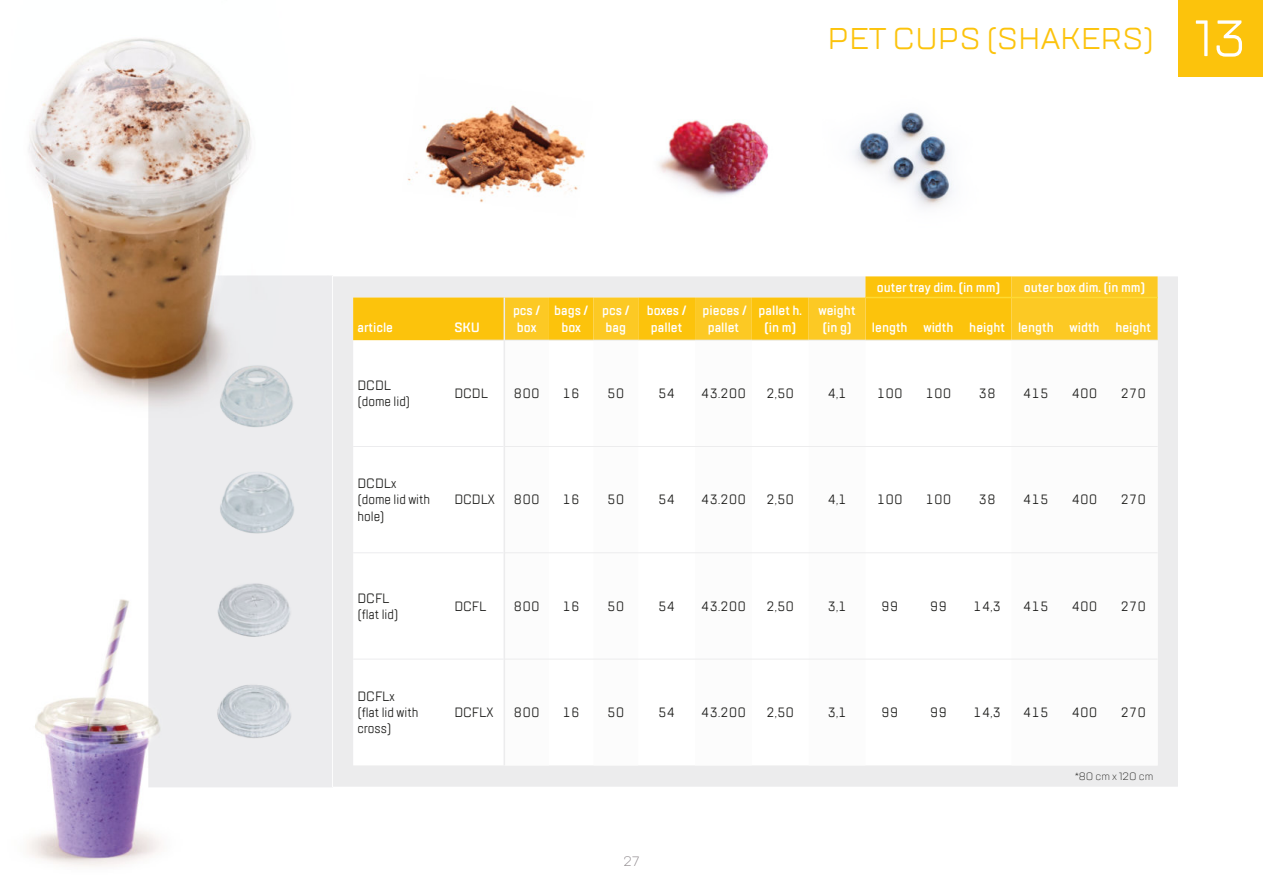
<style>
.page{position:relative;width:1263px;height:893px;background:#fff}
.page>*{position:absolute;margin:0;border:0;box-sizing:border-box;transform-origin:0 0}
.t1{font:30px "TT Lakes";color:#fcc30c}
.t2{font:13.5px/16.2px "TT Lakes Condensed";color:#1d1d1b}
.t3{font:600 13.5px/16.2px "TT Lakes Condensed";color:#fff;text-align:center}
.t4{font:300 13.5px "TT Lakes";color:#8a8488}
.t5{font:300 10.5px "TT Lakes";color:#1d1d1b}
.s1{font-size:51px;color:#fff}
</style>
<div class="page">
<img style="left:27px;top:38px;width:925px;height:828px">
<img style="left:27px;top:325px;width:268px;height:438px">
<div style="left:1178px;top:0;width:85px;height:77px;background:#fcc30c"></div>
<svg style="left:333px;top:276px;width:845px;height:511px"></svg>
<svg style="left:353px;top:276px;width:805px;height:64px;background:#f8ce46"></svg>
<svg style="left:505px;top:341px;width:653px;height:424px"></svg>
<hr style="left:504px;top:297px;width:1px;height:468px;background:#ececed">
<hr style="left:450px;top:340px;width:708px;height:1px;background:#ececed">
<hr style="left:504px;top:446px;width:654px;height:1px;background:#ececed">
<hr style="left:504px;top:553px;width:654px;height:1px;background:#ececed">
<hr style="left:504px;top:659px;width:654px;height:1px;background:#ececed">
<hr style="left:353px;top:446px;width:151px;height:1px;background:#ececee">
<hr style="left:353px;top:553px;width:151px;height:1px;background:#ececee">
<hr style="left:353px;top:659px;width:151px;height:1px;background:#ececee">
<hr style="left:865px;top:297px;width:293px;height:1px;background:#ffda33">
<hr style="left:0;top:0;width:1px;height:77px;background:#fcc30c">
<h1 class="t1" style="left:827px;top:19px;width:420px">PET CUPS (SHAKERS) <span class="s1">13</span></h1>
<p class="t3" style="left:357px;top:319px;width:37px">article</p>
<p class="t3" style="left:454px;top:319px;width:27px">SKU</p>
<p class="t3" style="left:513px;top:303px;width:29px;text-align:left">pcs / box</p>
<p class="t3" style="left:554px;top:303px;width:36px">bags / box</p>
<p class="t3" style="left:602px;top:303px;width:29px;text-align:left">pcs / bag</p>
<p class="t3" style="left:647px;top:303px;width:41px">boxes / pallet</p>
<p class="t3" style="left:703px;top:303px;width:46px">pieces / pallet</p>
<p class="t3" style="left:758px;top:303px;width:45px">pallet h. (in m)</p>
<p class="t3" style="left:818px;top:303px;width:39px;text-align:left">weight (in g)</p>
<p class="t3" style="left:877px;top:279px;width:125px">outer tray dim. (in mm)</p>
<p class="t3" style="left:1024px;top:279px;width:123px">outer box dim. (in mm)</p>
<p class="t3" style="left:872px;top:319px;width:281px">length width height length width height</p>
<p class="t2" style="left:357px;top:377px;width:54px">DCDL (dome lid)</p>
<p class="t2" style="left:454px;top:386px;width:35px">DCDL</p>
<p class="t2" style="left:514px;top:386px;width:28px">800</p>
<p class="t2" style="left:563px;top:386px;width:19px">16</p>
<p class="t2" style="left:607px;top:386px;width:19px">50</p>
<p class="t2" style="left:658px;top:386px;width:19px">54</p>
<p class="t2" style="left:701px;top:386px;width:47px">43.200</p>
<p class="t2" style="left:766px;top:386px;width:30px">2,50</p>
<p class="t2" style="left:827px;top:386px;width:21px">4,1</p>
<p class="t2" style="left:877px;top:386px;width:27px">100</p>
<p class="t2" style="left:925px;top:386px;width:27px">100</p>
<p class="t2" style="left:978px;top:386px;width:19px">38</p>
<p class="t2" style="left:1023px;top:386px;width:27px">415</p>
<p class="t2" style="left:1072px;top:386px;width:27px">400</p>
<p class="t2" style="left:1120px;top:386px;width:27px">270</p>
<p class="t2" style="left:357px;top:476px;width:74px">DCDLx (dome lid with hole)</p>
<p class="t2" style="left:454px;top:492px;width:42px">DCDLX</p>
<p class="t2" style="left:514px;top:492px;width:28px">800</p>
<p class="t2" style="left:563px;top:492px;width:19px">16</p>
<p class="t2" style="left:607px;top:492px;width:19px">50</p>
<p class="t2" style="left:658px;top:492px;width:19px">54</p>
<p class="t2" style="left:701px;top:492px;width:47px">43.200</p>
<p class="t2" style="left:766px;top:492px;width:30px">2,50</p>
<p class="t2" style="left:827px;top:492px;width:21px">4,1</p>
<p class="t2" style="left:877px;top:492px;width:27px">100</p>
<p class="t2" style="left:925px;top:492px;width:27px">100</p>
<p class="t2" style="left:978px;top:492px;width:19px">38</p>
<p class="t2" style="left:1023px;top:492px;width:27px">415</p>
<p class="t2" style="left:1072px;top:492px;width:27px">400</p>
<p class="t2" style="left:1120px;top:492px;width:27px">270</p>
<p class="t2" style="left:357px;top:590px;width:42px">DCFL (flat lid)</p>
<p class="t2" style="left:454px;top:598px;width:33px">DCFL</p>
<p class="t2" style="left:514px;top:598px;width:28px">800</p>
<p class="t2" style="left:563px;top:598px;width:19px">16</p>
<p class="t2" style="left:607px;top:598px;width:19px">50</p>
<p class="t2" style="left:658px;top:598px;width:19px">54</p>
<p class="t2" style="left:701px;top:598px;width:47px">43.200</p>
<p class="t2" style="left:766px;top:598px;width:30px">2,50</p>
<p class="t2" style="left:827px;top:598px;width:21px">3,1</p>
<p class="t2" style="left:881px;top:598px;width:19px">99</p>
<p class="t2" style="left:930px;top:598px;width:19px">99</p>
<p class="t2" style="left:973px;top:598px;width:30px">14,3</p>
<p class="t2" style="left:1023px;top:598px;width:27px">415</p>
<p class="t2" style="left:1072px;top:598px;width:27px">400</p>
<p class="t2" style="left:1120px;top:598px;width:27px">270</p>
<p class="t2" style="left:357px;top:688px;width:63px">DCFLx (flat lid with cross)</p>
<p class="t2" style="left:454px;top:704px;width:40px">DCFLX</p>
<p class="t2" style="left:514px;top:704px;width:28px">800</p>
<p class="t2" style="left:563px;top:704px;width:19px">16</p>
<p class="t2" style="left:607px;top:704px;width:19px">50</p>
<p class="t2" style="left:658px;top:704px;width:19px">54</p>
<p class="t2" style="left:701px;top:704px;width:47px">43.200</p>
<p class="t2" style="left:766px;top:704px;width:30px">2,50</p>
<p class="t2" style="left:827px;top:704px;width:21px">3,1</p>
<p class="t2" style="left:881px;top:704px;width:19px">99</p>
<p class="t2" style="left:930px;top:704px;width:19px">99</p>
<p class="t2" style="left:973px;top:704px;width:30px">14,3</p>
<p class="t2" style="left:1023px;top:704px;width:27px">415</p>
<p class="t2" style="left:1072px;top:704px;width:27px">400</p>
<p class="t2" style="left:1120px;top:704px;width:27px">270</p>
<p class="t4" style="left:624px;top:853px;width:17px">27</p>
<p class="t5" style="left:1075px;top:769px;width:80px">*80 cm x 120 cm</p>
</div>
